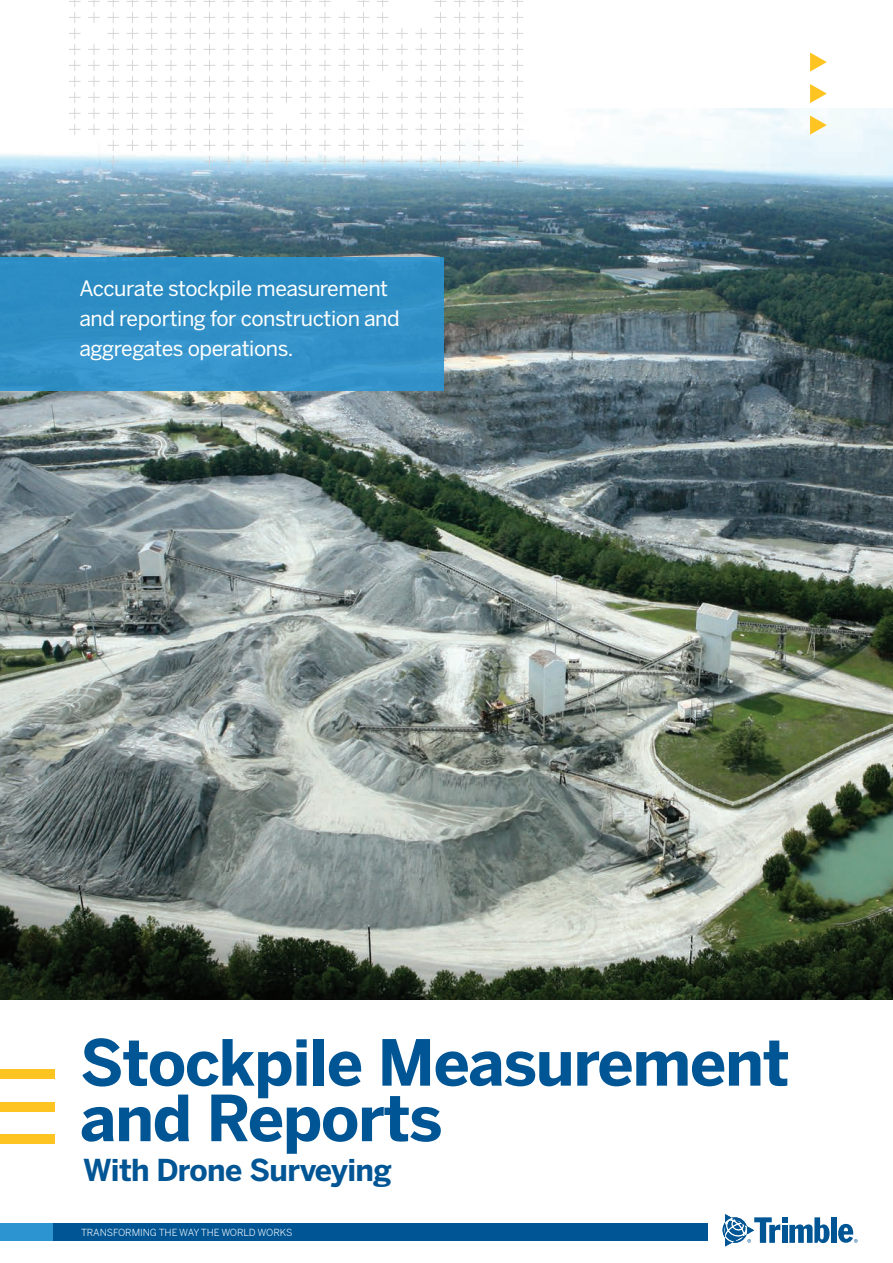
<style>
.page{position:relative;width:893px;height:1263px;background:#fff}
.page>*{position:absolute;margin:0;border:0;box-sizing:border-box;transform-origin:0 0}
.t1{font:700 63px/55.5px "Benton Sans";letter-spacing:-.02em;color:#005595}
.t2{font:700 30px "Benton Sans";letter-spacing:-.02em;color:#005595}
.t3{font:21px/30px "Benton Sans";letter-spacing:-.02em;color:#fff}
.t4{font:9.75px "Benton Sans";letter-spacing:-.01em;color:#fff}
</style>
<div class="page">
<img style="left:0;top:108px;width:893px;height:891px">
<div style="left:0;top:1070px;width:54px;height:9px;background:#fec422"></div>
<div style="left:0;top:1102px;width:54px;height:9px;background:#fec422"></div>
<div style="left:0;top:1134px;width:54px;height:9px;background:#fec422"></div>
<div style="left:831px;top:1217px;width:6px;height:26px;background:#005595"></div>
<svg style="left:723px;top:1214px;width:107px;height:32px"></svg>
<svg style="left:838px;top:1224px;width:20px;height:19px"></svg>
<div style="left:0;top:1223px;width:708px;height:18px;background:#2b94d1"></div>
<div style="left:53px;top:1223px;width:655px;height:18px;background:#005595"></div>
<div style="left:0;top:257px;width:444px;height:134px;background:linear-gradient(to right,#3090c7,#3191c7)"></div>
<svg style="left:69px;top:0;width:454px;height:167px"></svg>
<svg style="left:810px;top:53px;width:17px;height:19px"></svg>
<svg style="left:810px;top:84px;width:17px;height:19px"></svg>
<svg style="left:810px;top:116px;width:17px;height:19px"></svg>
<p class="t3" style="left:79px;top:274px;width:322px">Accurate stockpile measurement and reporting for construction and aggregates operations.</p>
<h1 class="t1" style="left:80px;top:1036px;width:711px">Stockpile Measurement and Reports</h1>
<h2 class="t2" style="left:83px;top:1151px;width:310px">With Drone Surveying</h2>
<p class="t4" style="left:81px;top:1226px;width:213px">TRANSFORMING THE WAY THE WORLD WORKS</p>
</div>
